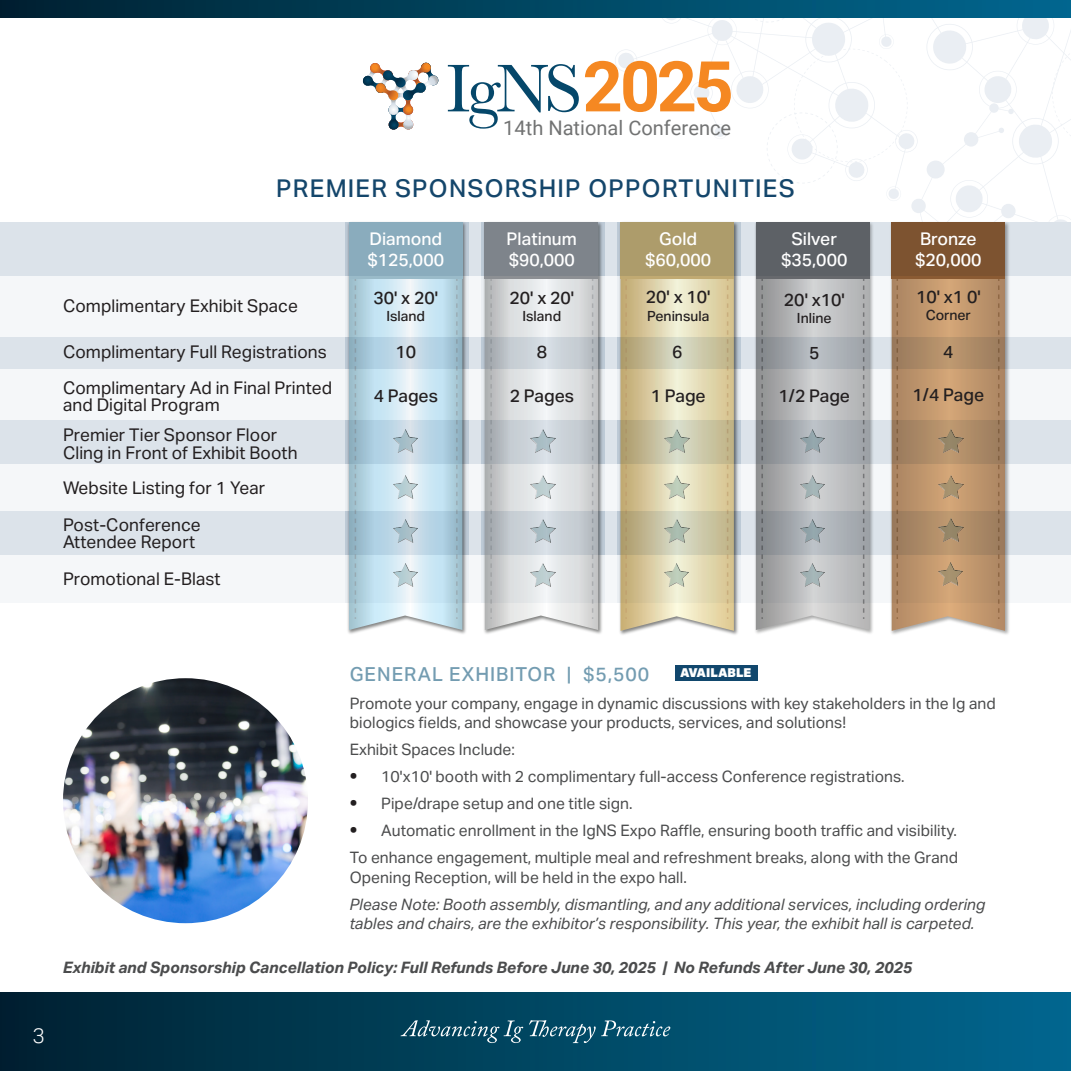
<style>
.page{position:relative;width:1071px;height:1071px;background:#fff}
.page>*{position:absolute;margin:0;border:0;box-sizing:border-box;transform-origin:0 0}
.t1{font:70.17px "Baskerville";color:#05476a}
.t2{font:500 24.5px "Aktiv Grotesk";letter-spacing:.05em;color:#14466b}
.t3{font:300 21px "Aktiv Grotesk";color:#fff}
.t4{font:20.12px "Roboto";color:#727373}
.t5{font:500 19.25px "Aktiv Grotesk";letter-spacing:.05em;color:#739cb1}
.t6{font:17.5px/17.5px "Aktiv Grotesk";color:#231f20}
.t7{font:500 17.5px "Aktiv Grotesk";color:#231f20}
.t8{font:500 17.5px "Aktiv Grotesk";color:#fff}
.t9{font:15.75px/19.2px "Aktiv Grotesk";color:#4b4c4d}
.t10{font:italic 15.75px/19.2px "Aktiv Grotesk";color:#4b4c4d}
.t11{font:italic 700 15.75px "Aktiv Grotesk";color:#4b4c4d}
.t12{font:500 14px "Aktiv Grotesk";color:#231f20}
.t13{font:900 12.25px "Aktiv Grotesk";color:#fff}
.s1{font-family:"Roboto";font-weight:700;color:#f58822}
.s2{font-size:21px;color:#231f20}
</style>
<div class="page">
<svg style="left:615px;top:18px;width:456px;height:204px"></svg>
<svg style="left:735px;top:18px;width:67px;height:4px"></svg>
<svg style="left:1052px;top:53px;width:19px;height:84px"></svg>
<div style="left:0;top:992px;width:1071px;height:79px;background:linear-gradient(to right,#002332,#016890)"></div>
<div style="left:0;top:0;width:1071px;height:18px;background:linear-gradient(to right,#002332,#016890)"></div>
<svg style="left:401px;top:1020px;width:122px;height:23px;background:#286075"></svg>
<svg style="left:529px;top:1020px;width:141px;height:23px;background:#27667f"></svg>
<div style="left:0;top:225px;width:1071px;height:377px;background:#f5f7f9"></div>
<div style="left:0;top:420px;width:1071px;height:44px;background:#dce3ea"></div>
<div style="left:0;top:337px;width:1071px;height:32px;background:#dce3ea"></div>
<div style="left:0;top:222px;width:1071px;height:53px;background:#dce3ea"></div>
<div style="left:0;top:511px;width:1071px;height:44px;background:#dce3ea"></div>
<img style="left:482px;top:222px;width:122px;height:412px">
<svg style="left:485px;top:279px;width:113px;height:351px"></svg>
<svg style="left:490px;top:279px;width:2px;height:340px"></svg>
<svg style="left:592px;top:279px;width:1px;height:340px"></svg>
<div style="left:485px;top:223px;width:113px;height:56px;background:#7e848b"></div>
<img style="left:346px;top:222px;width:123px;height:412px">
<svg style="left:349px;top:279px;width:113px;height:351px;background:#bed9e6"></svg>
<svg style="left:355px;top:279px;width:1px;height:340px"></svg>
<svg style="left:456px;top:279px;width:2px;height:340px"></svg>
<img style="left:393px;top:476px;width:1px;height:23px">
<img style="left:393px;top:429px;width:1px;height:23px">
<img style="left:393px;top:519px;width:1px;height:23px">
<img style="left:555px;top:476px;width:1px;height:23px">
<img style="left:555px;top:429px;width:1px;height:23px">
<img style="left:555px;top:519px;width:1px;height:23px">
<div style="left:349px;top:223px;width:113px;height:56px;background:#8aacbd"></div>
<img style="left:618px;top:219px;width:122px;height:416px">
<svg style="left:621px;top:279px;width:113px;height:352px;background:#d6cca6"></svg>
<svg style="left:625px;top:279px;width:2px;height:340px"></svg>
<svg style="left:727px;top:279px;width:1px;height:340px"></svg>
<div style="left:621px;top:223px;width:113px;height:56px;background:#ad9c6b"></div>
<img style="left:753px;top:219px;width:120px;height:415px">
<svg style="left:756px;top:279px;width:113px;height:351px"></svg>
<div style="left:756px;top:223px;width:113px;height:56px;background:#5d6166"></div>
<svg style="left:892px;top:619px;width:113px;height:12px"></svg>
<svg style="left:394px;top:476px;width:24px;height:23px"></svg>
<svg style="left:394px;top:429px;width:24px;height:23px"></svg>
<svg style="left:394px;top:519px;width:24px;height:23px"></svg>
<svg style="left:531px;top:476px;width:24px;height:23px"></svg>
<svg style="left:531px;top:429px;width:24px;height:23px"></svg>
<svg style="left:531px;top:519px;width:24px;height:23px"></svg>
<svg style="left:665px;top:476px;width:24px;height:23px"></svg>
<svg style="left:665px;top:429px;width:24px;height:23px"></svg>
<svg style="left:665px;top:519px;width:24px;height:23px"></svg>
<img style="left:664px;top:563px;width:1px;height:24px">
<svg style="left:393px;top:563px;width:25px;height:24px"></svg>
<svg style="left:531px;top:563px;width:24px;height:24px"></svg>
<svg style="left:665px;top:563px;width:24px;height:24px"></svg>
<svg style="left:761px;top:49px;width:260px;height:570px"></svg>
<svg style="left:362px;top:63px;width:77px;height:67px"></svg>
<img style="left:63px;top:678px;width:245px;height:245px;border-radius:122px">
<div style="left:675px;top:666px;width:82px;height:15px;background:#11476d"></div>
<p class="t1" style="left:446px;top:44px;width:289px">IgNS<span class="s1">2025</span></p>
<p class="t4" style="left:503px;top:113px;width:230px">14th National Conference</p>
<p class="t2" style="left:276px;top:174px;width:520px">PREMIER SPONSORSHIP OPPORTUNITIES</p>
<p class="t6" style="left:63px;top:297px;width:237px">Complimentary Exhibit Space</p>
<p class="t6" style="left:63px;top:343px;width:266px">Complimentary Full Registrations</p>
<p class="t6" style="left:63px;top:379px;width:271px">Complimentary Ad in Final Printed and Digital Program</p>
<p class="t6" style="left:63px;top:427px;width:236px">Premier Tier Sponsor Floor<br>Cling in Front of Exhibit Booth</p>
<p class="t6" style="left:63px;top:479px;width:204px">Website Listing for 1 Year</p>
<p class="t6" style="left:63px;top:516px;width:139px">Post-Conference</p>
<p class="t6" style="left:63px;top:533px;width:134px">Attendee Report</p>
<p class="t6" style="left:63px;top:571px;width:159px">Promotional E-Blast</p>
<p class="t8" style="left:369px;top:229px;width:74px">Diamond</p>
<p class="t8" style="left:367px;top:250px;width:78px">$125,000</p>
<p class="t8" style="left:507px;top:229px;width:72px">Platinum</p>
<p class="t8" style="left:509px;top:250px;width:68px">$90,000</p>
<p class="t7" style="left:374px;top:287px;width:66px">30' x 20'</p>
<p class="t12" style="left:387px;top:308px;width:40px">Island</p>
<p class="t7" style="left:395px;top:342px;width:22px">10</p>
<p class="t7" style="left:537px;top:342px;width:12px">8</p>
<p class="t7" style="left:374px;top:386px;width:66px">4 Pages</p>
<p class="t7" style="left:510px;top:386px;width:66px">2 Pages</p>
<p class="t7" style="left:510px;top:287px;width:66px">20' x 20'</p>
<p class="t12" style="left:523px;top:308px;width:40px">Island</p>
<p class="t8" style="left:659px;top:229px;width:39px">Gold</p>
<p class="t8" style="left:645px;top:250px;width:68px">$60,000</p>
<p class="t7" style="left:646px;top:287px;width:66px">20' x 10'</p>
<p class="t12" style="left:647px;top:308px;width:64px">Peninsula</p>
<p class="t8" style="left:792px;top:229px;width:47px">Silver</p>
<p class="t8" style="left:781px;top:250px;width:68px">$35,000</p>
<p class="t7" style="left:784px;top:289px;width:62px">20' x10'</p>
<p class="t12" style="left:797px;top:310px;width:36px">Inline</p>
<p class="t7" style="left:672px;top:342px;width:12px">6</p>
<p class="t7" style="left:809px;top:342px;width:12px">5</p>
<p class="t7" style="left:651px;top:386px;width:57px">1 Page</p>
<p class="t7" style="left:779px;top:386px;width:73px">1/2 Page</p>
<p class="t8" style="left:920px;top:229px;width:58px">Bronze</p>
<p class="t8" style="left:915px;top:250px;width:68px">$20,000</p>
<p class="t7" style="left:916px;top:286px;width:66px">10' x1 0'</p>
<p class="t12" style="left:926px;top:307px;width:47px">Corner</p>
<p class="t7" style="left:943px;top:341px;width:12px">4</p>
<p class="t7" style="left:913px;top:385px;width:73px">1/4 Page</p>
<p class="t5" style="left:350px;top:663px;width:301px">GENERAL EXHIBITOR | $5,500</p>
<p class="t9" style="left:350px;top:694px;width:648px">Promote your company, engage in dynamic discussions with key stakeholders in the Ig and biologics fields, and showcase your products, services, and solutions!</p>
<p class="t9" style="left:350px;top:740px;width:167px">Exhibit Spaces Include:</p>
<p class="t9" style="left:350px;top:767px;width:556px"><span class="s2">•</span> 10'x10' booth with 2 complimentary full-access Conference registrations.</p>
<p class="t9" style="left:350px;top:794px;width:284px"><span class="s2">•</span> Pipe/drape setup and one title sign.</p>
<p class="t9" style="left:350px;top:821px;width:609px"><span class="s2">•</span> Automatic enrollment in the IgNS Expo Raffle, ensuring booth traffic and visibility.</p>
<p class="t9" style="left:350px;top:848px;width:610px">To enhance engagement, multiple meal and refreshment breaks, along with the Grand<br>Opening Reception, will be held in the expo hall.</p>
<p class="t10" style="left:350px;top:895px;width:637px">Please Note: Booth assembly, dismantling, and any additional services, including ordering tables and chairs, are the exhibitor’s responsibility. This year, the exhibit hall is carpeted.</p>
<p class="t11" style="left:63px;top:959px;width:851px">Exhibit and Sponsorship Cancellation Policy: Full Refunds Before June 30, 2025 | No Refunds After June 30, 2025</p>
<p class="t13" style="left:680px;top:666px;width:73px">AVAILABLE</p>
<p class="t3" style="left:32px;top:1024px;width:14px">3</p>
</div>
